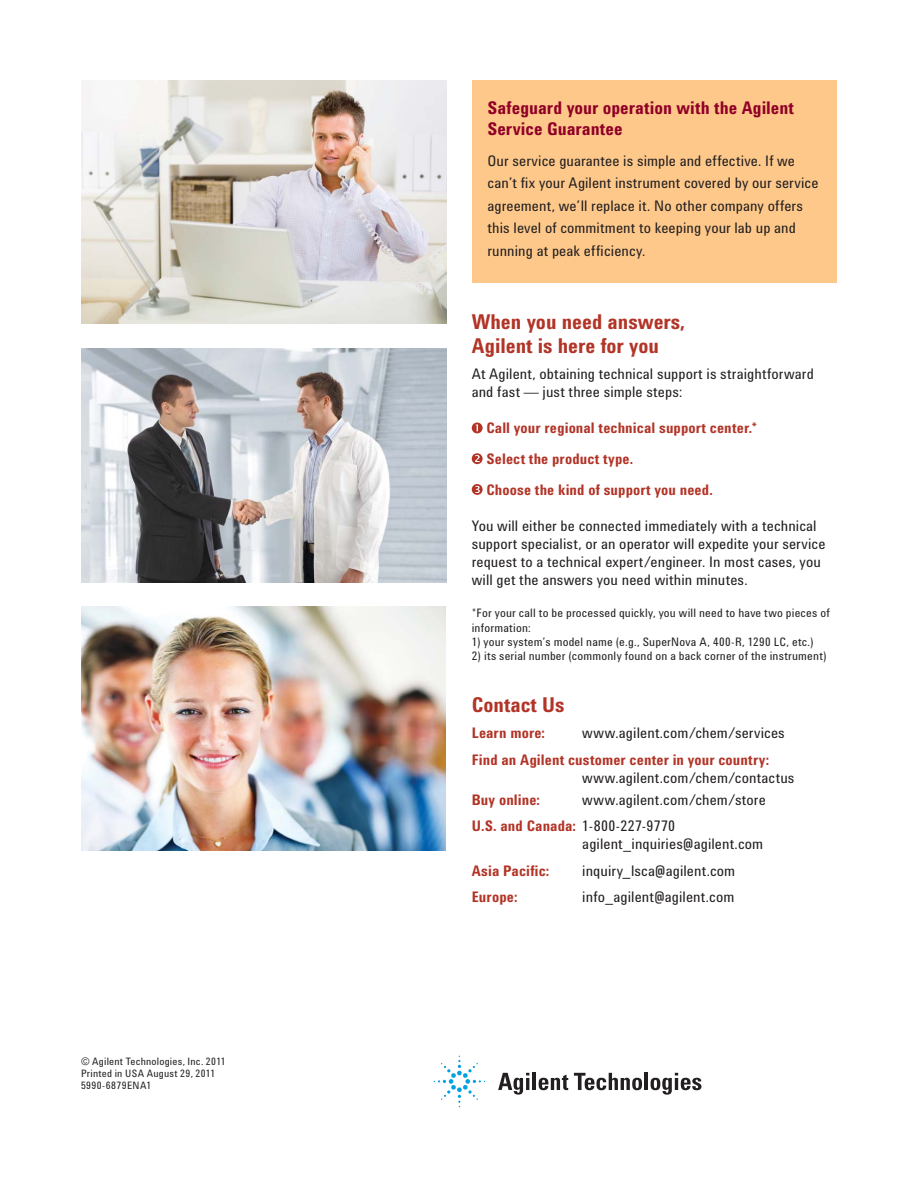
<style>
.page{position:relative;width:918px;height:1188px;background:#fff}
.page>*{position:absolute;margin:0;border:0;box-sizing:border-box;transform-origin:0 0}
.t1{font:700 21px/24px "Agilent Condensed CFF";color:#b23427}
.t2{font:700 18px/21px "Agilent Condensed CFF";color:#900027}
.t3{font:15px/18px "Agilent Condensed CFF";letter-spacing:.005em;color:#231f20}
.t4{font:700 15px/30.8px "Agilent Condensed CFF";letter-spacing:.01em;color:#b23427}
.t5{font:12px/14.4px "Agilent Condensed CFF";letter-spacing:.015em;color:#231f20}
.t6{font:10.5px/12px "Agilent Condensed CFF";letter-spacing:.025em;color:#231f20}
.s1{font-weight:700;color:#b23427}
</style>
<div class="page">
<svg style="left:498px;top:1073px;width:31px;height:22px"></svg>
<hr style="left:533px;top:1073px;width:3px;height:17px;background:#231f20">
<svg style="left:539px;top:1075px;width:29px;height:15px"></svg>
<svg style="left:574px;top:1073px;width:68px;height:17px"></svg>
<hr style="left:645px;top:1073px;width:3px;height:17px;background:#231f20">
<svg style="left:651px;top:1073px;width:51px;height:22px"></svg>
<svg style="left:434px;top:1056px;width:51px;height:51px"></svg>
<svg style="left:472px;top:423px;width:11px;height:10px"></svg>
<svg style="left:472px;top:453px;width:11px;height:11px"></svg>
<svg style="left:472px;top:484px;width:11px;height:11px"></svg>
<div style="left:472px;top:80px;width:365px;height:203px;background:#fdc88a"></div>
<img style="left:81px;top:607px;width:365px;height:244px">
<img style="left:82px;top:80px;width:364px;height:244px">
<img style="left:81px;top:348px;width:365px;height:234px">
<p class="t6" style="left:81px;top:1056px;width:146px">© Agilent Technologies, Inc. 2011<br>Printed in USA August 29, 2011<br>5990-6879ENA1</p>
<p class="t2" style="left:488px;top:99px;width:308px">Safeguard your operation with the Agilent<br>Service Guarantee</p>
<p class="t3" style="left:488px;top:151px;width:332px;line-height:22.5px">Our service guarantee is simple and effective. If we can’t fix your Agilent instrument covered by our service agreement, we’ll replace it. No other company offers this level of commitment to keeping your lab up and running at peak efficiency.</p>
<h1 class="t1" style="left:472px;top:312px;width:215px">When you need answers,<br>Agilent is here for you</h1>
<p class="t3" style="left:472px;top:367px;width:344px">At Agilent, obtaining technical support is straightforward and fast — just three simple steps:</p>
<p class="t4" style="left:486px;top:415px;width:272px">Call your regional technical support center.*<br>Select the product type.<br>Choose the kind of support you need.</p>
<p class="t3" style="left:472px;top:518px;width:355px">You will either be connected immediately with a technical support specialist, or an operator will expedite your service request to a technical expert/engineer. In most cases, you will get the answers you need within minutes.</p>
<p class="t5" style="left:472px;top:607px;width:360px">*For your call to be processed quickly, you will need to have two pieces of information:</p>
<p class="t5" style="left:472px;top:636px;width:344px">1) your system’s model name (e.g., SuperNova A, 400-R, 1290 LC, etc.)</p>
<p class="t5" style="left:472px;top:651px;width:356px">2) its serial number (commonly found on a back corner of the instrument)</p>
<h1 class="t1" style="left:472px;top:695px;width:94px">Contact Us</h1>
<p class="t4" style="left:472px;top:719px;width:75px">Learn more:</p>
<p class="t3" style="left:582px;top:726px;width:204px">www.agilent.com/chem/services</p>
<p class="t4" style="left:472px;top:746px;width:299px">Find an Agilent customer center in your country:</p>
<p class="t3" style="left:582px;top:770px;width:214px">www.agilent.com/chem/contactus</p>
<p class="t4" style="left:472px;top:786px;width:70px">Buy online:</p>
<p class="t3" style="left:472px;top:788px;width:295px;line-height:26.5px;text-indent:111px">www.agilent.com/chem/store<br><span class="s1">U.S. and Canada:</span> 1-800-227-9770</p>
<p class="t3" style="left:582px;top:837px;width:182px">agilent_inquiries@agilent.com</p>
<p class="t4" style="left:472px;top:857px;width:79px">Asia Pacific:</p>
<p class="t3" style="left:582px;top:863px;width:155px">inquiry_lsca@agilent.com</p>
<p class="t4" style="left:472px;top:884px;width:47px">Europe:</p>
<p class="t3" style="left:582px;top:890px;width:154px">info_agilent@agilent.com</p>
</div>
